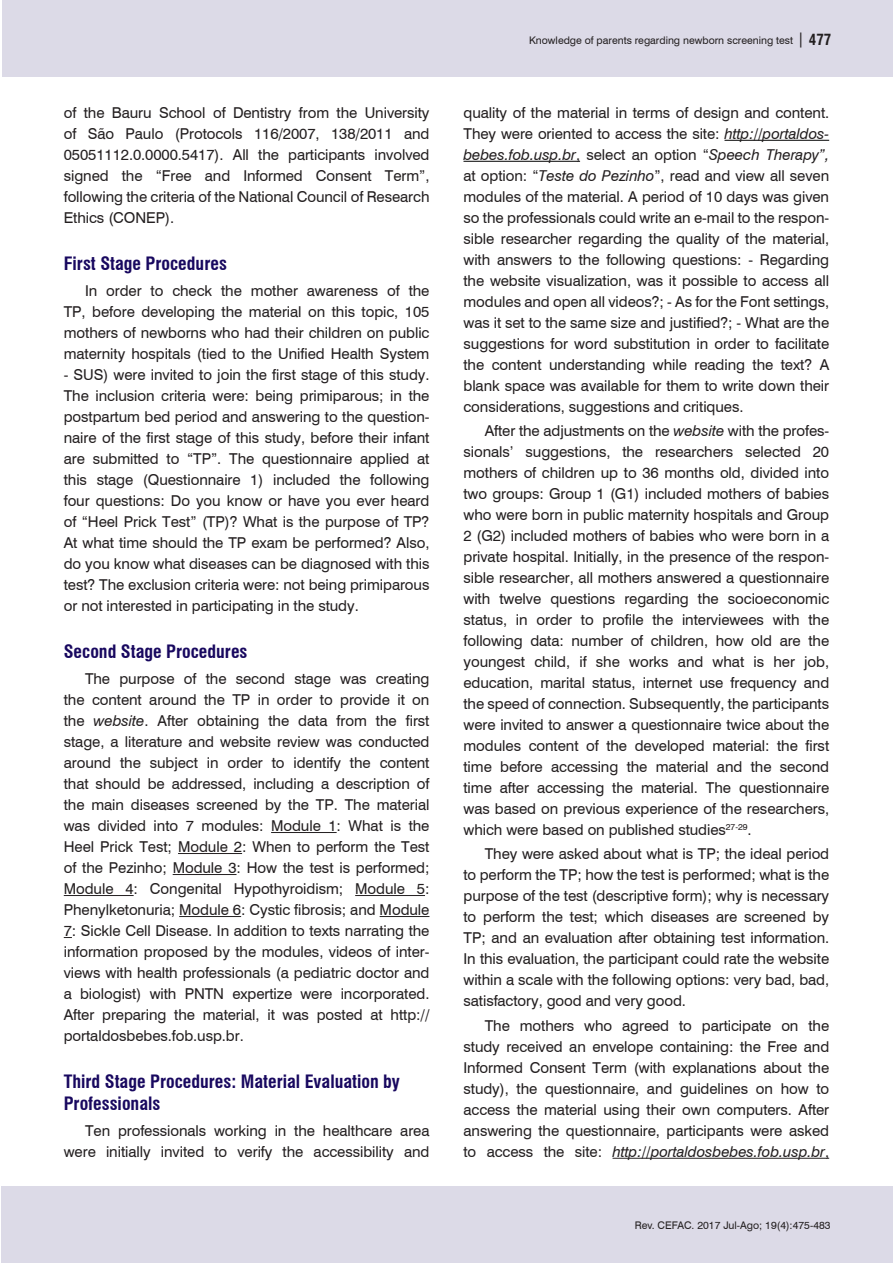
<style>
.page{position:relative;width:893px;height:1263px;background:#fff}
.page>*{position:absolute;margin:0;border:0;box-sizing:border-box;transform-origin:0 0}
.Nivel_2{font:700 condensed 18px/21.6px "Swiss 721 BT";color:#18085f}
.Corpo_do_texto_INGL{font:15px/21px "Swiss 721 BT";letter-spacing:-.005em;color:#231f20;text-align:justify}
.Cabeço_título_direi{font:10.5px "Swiss 721 BT";color:#231f20}
.Legenda_b_direito-i{font:10.5px "Swiss 721 BT";color:#231f20}
.s1{font-style:italic}
.s2{font-size:15px}
.s3{font-weight:700;font-stretch:condensed;font-size:15px}
</style>
<div class="page">
<div style="left:1px;top:1186px;width:892px;height:77px;background:#dcdae7"></div>
<div style="left:2px;top:0;width:891px;height:77px;background:#dcdae7"></div>
<hr style="left:271px;top:832px;width:66px;height:1px;background:#231f20">
<hr style="left:178px;top:853px;width:64px;height:1px;background:#231f20">
<hr style="left:173px;top:874px;width:64px;height:1px;background:#231f20">
<hr style="left:64px;top:895px;width:70px;height:1px;background:#231f20">
<hr style="left:355px;top:895px;width:70px;height:1px;background:#231f20">
<hr style="left:179px;top:916px;width:62px;height:1px;background:#231f20">
<hr style="left:380px;top:916px;width:49px;height:1px;background:#231f20">
<hr style="left:724px;top:140px;width:105px;height:1px;background:#000">
<hr style="left:463px;top:161px;width:117px;height:1px;background:#000">
<hr style="left:613px;top:1158px;width:216px;height:1px;background:#231f20">
<p class="Corpo_do_texto_INGL" style="left:64px;top:101px;width:367px">of the Bauru School of Dentistry from the University of São Paulo (Protocols 116/2007, 138/2011 and 05051112.0.0000.5417). All the participants involved signed the “Free and Informed Consent Term”, following the criteria of the National Council of Research Ethics (CONEP).</p>
<p class="Nivel_2" style="left:64px;top:253px;width:165px">First Stage Procedures</p>
<p class="Corpo_do_texto_INGL" style="left:64px;top:279px;width:367px;text-indent:21px">In order to check the mother awareness of the TP, before developing the material on this topic, 105 mothers of newborns who had their children on public maternity hospitals (tied to the Unified Health System</p>
<p class="Corpo_do_texto_INGL" style="left:64px;top:363px;width:367px">- SUS) were invited to join the first stage of this study.<br>The inclusion criteria were: being primiparous; in the postpartum bed period and answering to the question&shy;naire of the first stage of this study, before their infant are submitted to “TP”. The questionnaire applied at this stage (Questionnaire 1) included the following four questions: Do you know or have you ever heard of “Heel Prick Test” (TP)? What is the purpose of TP?<br>At what time should the TP exam be performed? Also, do you know what diseases can be diagnosed with this test? The exclusion criteria were: not being primiparous or not interested in participating in the study.</p>
<p class="Nivel_2" style="left:64px;top:641px;width:185px">Second Stage Procedures</p>
<p class="Corpo_do_texto_INGL" style="left:64px;top:667px;width:367px;text-indent:21px">The purpose of the second stage was creating the content around the TP in order to provide it on the <span class="s1">website</span>. After obtaining the data from the first stage, a literature and website review was conducted around the subject in order to identify the content that should be addressed, including a description of the main diseases screened by the TP. The material was divided into 7 modules: Module 1: What is the Heel Prick Test; Module 2: When to perform the Test of the Pezinho; Module 3: How the test is performed; Module 4: Congenital Hypothyroidism; Module 5:<br>Phenylketonuria; Module 6: Cystic fibrosis; and Module 7: Sickle Cell Disease. In addition to texts narrating the information proposed by the modules, videos of inter&shy;views with health professionals (a pediatric doctor and a biologist) with PNTN expertize were incorporated.<br>After preparing the material, it was posted at http:// portaldosbebes.fob.usp.br.</p>
<p class="Nivel_2" style="left:64px;top:1071px;width:338px">Third Stage Procedures: Material Evaluation by<br>Professionals</p>
<p class="Corpo_do_texto_INGL" style="left:64px;top:1119px;width:367px;text-align:right">Ten professionals working in the healthcare area were initially invited to verify the accessibility and</p>
<p class="Cabeço_título_direi" style="left:529px;top:33px;width:304px">Knowledge of parents regarding newborn screening test <span class="s2">|</span> <span class="s3">477</span></p>
<p class="Corpo_do_texto_INGL" style="left:463px;top:101px;width:367px">quality of the material in terms of design and content.<br>They were oriented to access the site: <span class="s1">http://portaldos&shy;bebes.fob.usp.br</span>, select an option “<span class="s1">Speech Therapy”, </span>at option: “<span class="s1">Teste do Pezinho</span>”, read and view all seven modules of the material. A period of 10 days was given so the professionals could write an e-mail to the respon&shy;sible researcher regarding the quality of the material, with answers to the following questions: - Regarding the website visualization, was it possible to access all modules and open all videos?; - As for the Font settings, was it set to the same size and justified?; - What are the suggestions for word substitution in order to facilitate the content understanding while reading the text? A blank space was available for them to write down their considerations, suggestions and critiques.</p>
<p class="Corpo_do_texto_INGL" style="left:463px;top:420px;width:367px;text-indent:21px">After the adjustments on the <span class="s1">website</span> with the profes&shy;sionals’ suggestions, the researchers selected 20 mothers of children up to 36 months old, divided into two groups: Group 1 (G1) included mothers of babies who were born in public maternity hospitals and Group 2 (G2) included mothers of babies who were born in a private hospital. Initially, in the presence of the respon&shy;sible researcher, all mothers answered a questionnaire with twelve questions regarding the socioeconomic status, in order to profile the interviewees with the following data: number of children, how old are the youngest child, if she works and what is her job, education, marital status, internet use frequency and the speed of connection. Subsequently, the participants were invited to answer a questionnaire twice about the modules content of the developed material: the first time before accessing the material and the second time after accessing the material. The questionnaire was based on previous experience of the researchers, which were based on published studies<sup>27-29</sup>.</p>
<p class="Corpo_do_texto_INGL" style="left:463px;top:843px;width:367px;text-indent:21px">They were asked about what is TP; the ideal period to perform the TP; how the test is performed; what is the purpose of the test (descriptive form); why is necessary to perform the test; which diseases are screened by TP; and an evaluation after obtaining test information.<br>In this evaluation, the participant could rate the website within a scale with the following options: very bad, bad, satisfactory, good and very good.</p>
<p class="Corpo_do_texto_INGL" style="left:463px;top:1014px;width:367px;text-indent:21px">The mothers who agreed to participate on the study received an envelope containing: the Free and Informed Consent Term (with explanations about the study), the questionnaire, and guidelines on how to access the material using their own computers. After answering the questionnaire, participants were asked to access the site: <span class="s1">http://portaldosbebes.fob.usp.br</span>,</p>
<p class="Legenda_b_direito-i" style="left:635px;top:1218px;width:197px">Rev. CEFAC. 2017 Jul-Ago; 19(4):475-483</p>
</div>
